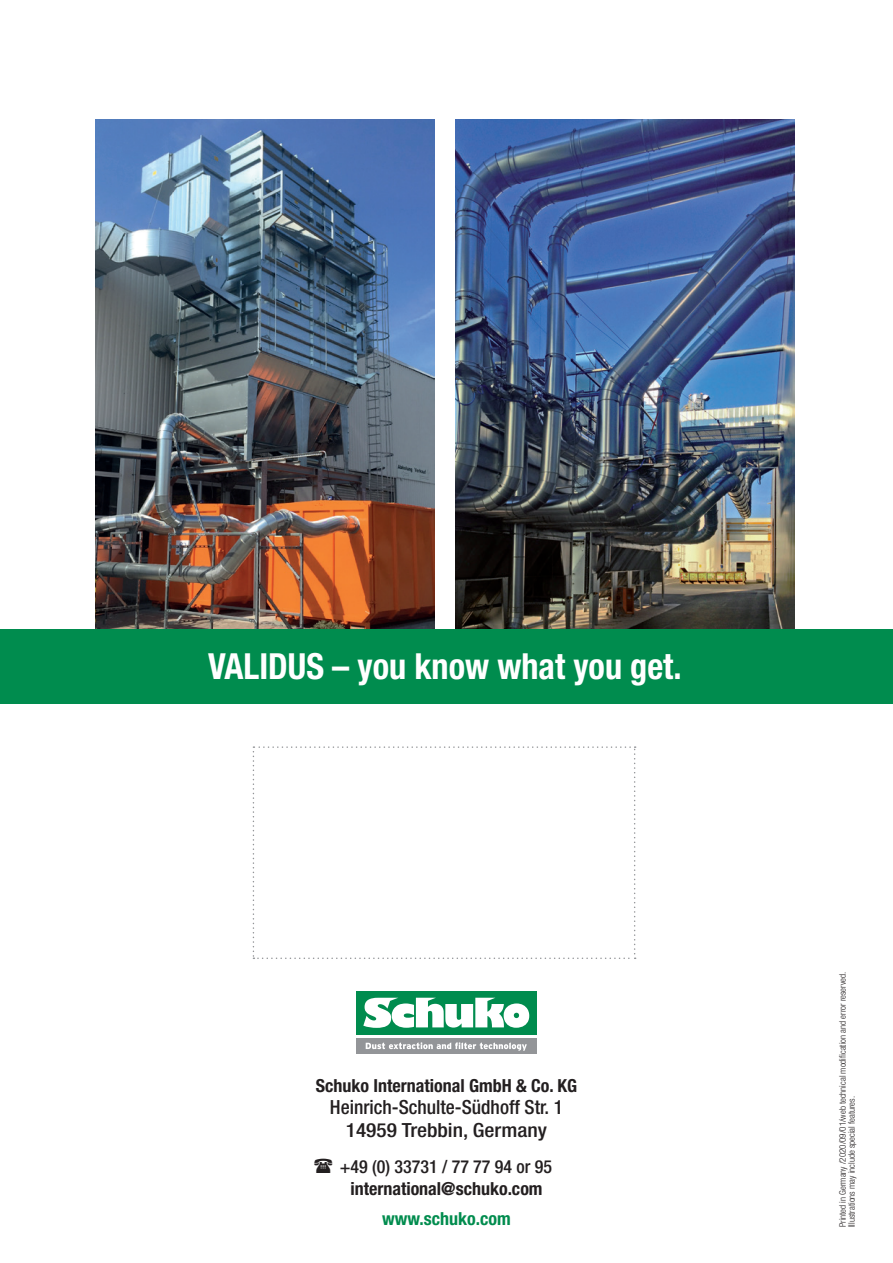
<style>
.page{position:relative;width:893px;height:1263px;background:#fff}
.page>*{position:absolute;margin:0;border:0;box-sizing:border-box;transform-origin:0 0}
.t1{font:700 condensed 36px "Helvetica Neue LT Pro";color:#fff;scale:.95 1}
.t2{font:500 condensed 19.5px/22.5px "Helvetica Neue LT Pro";color:#231f20;text-align:center}
.t3{font:700 condensed 18px "Helvetica Neue LT Pro";color:#231f20}
.t4{font:500 condensed 18px "Helvetica Neue LT Pro";color:#231f20}
.t5{font:700 condensed 18px "Helvetica Neue LT Pro";color:#008c4e}
.t6{font:300 condensed 9px/9px "Helvetica Neue LT Pro";color:#231f20}
</style>
<div class="page">
<img style="left:96px;top:119px;width:339px;height:510px">
<img style="left:456px;top:119px;width:338px;height:510px">
<div style="left:0;top:629px;width:893px;height:75px;background:#008c4e"></div>
<div style="left:356px;top:991px;width:181px;height:43px;background:#008c4e"></div>
<div style="left:356px;top:1038px;width:181px;height:16px;background:#939598"></div>
<svg style="left:363px;top:998px;width:166px;height:30px"></svg>
<svg style="left:366px;top:1042px;width:161px;height:9px"></svg>
<svg style="left:253px;top:746px;width:383px;height:213px"></svg>
<h1 class="t1" style="left:208px;top:645px;width:500px">VALIDUS – you know what you get.</h1>
<h3 class="t3" style="left:316px;top:1075px;width:263px">Schuko International GmbH &amp; Co. KG</h3>
<h2 class="t2" style="left:330px;top:1096px;width:235px">Heinrich-Schulte-Südhoff Str. 1<br>14959 Trebbin, Germany</h2>
<h3 class="t4" style="left:340px;top:1156px;width:214px">+49 (0) 33731 / 77 77 94 or 95</h3>
<h3 class="t3" style="left:350px;top:1177px;width:194px">international@schuko.com</h3>
<h3 class="t5" style="left:382px;top:1208px;width:130px">www.schuko.com</h3>
<p class="t6" style="left:838px;top:1227px;width:257px;rotate:-90deg">Printed in Germany /2020/09/01/web technical modification and error reserved.<br>Illustrations may include special features.</p>
</div>
